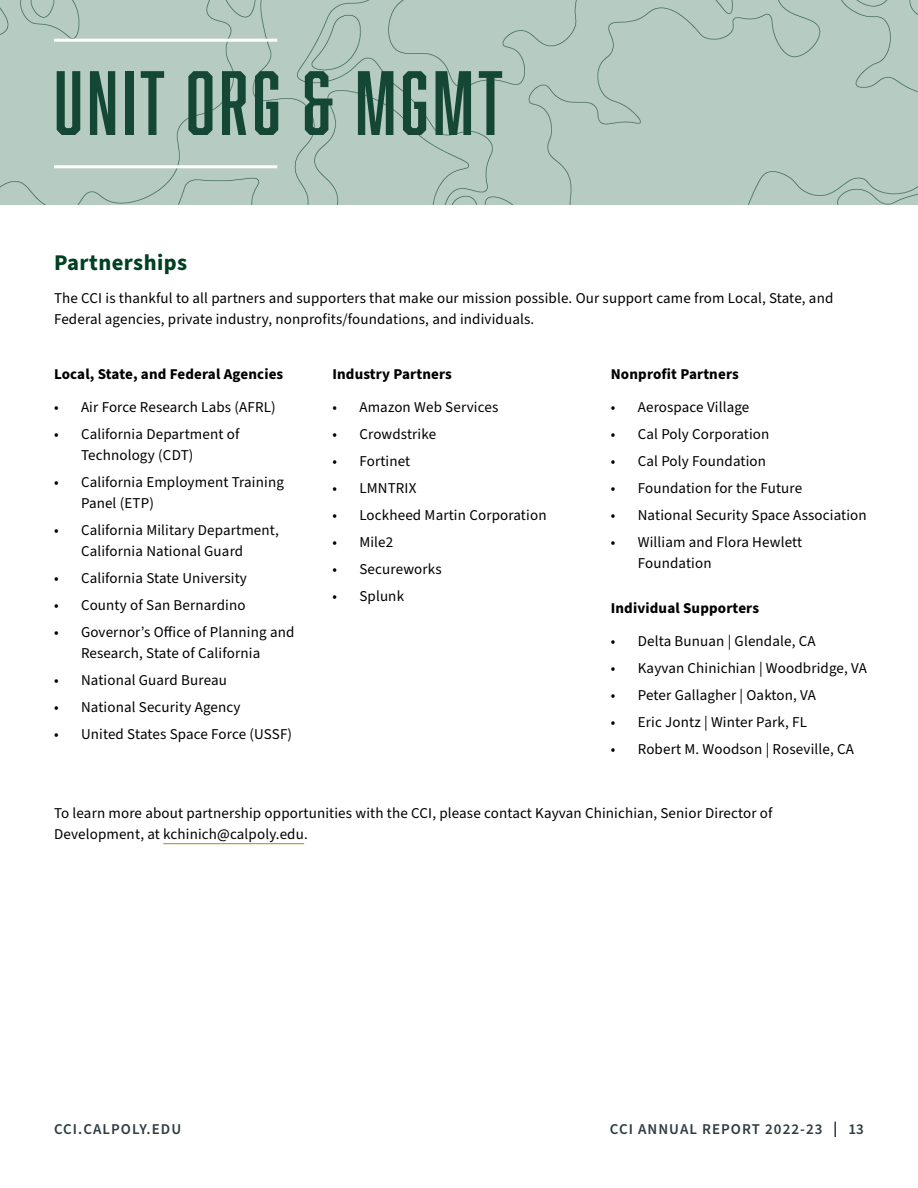
<style>
.page{position:relative;width:918px;height:1188px;background:#fff}
.page>*{position:absolute;margin:0;border:0;box-sizing:border-box;transform-origin:0 0}
.Overview_header__h2{font:84px "Abolition";letter-spacing:.05em;color:#144735}
.Section_sub_subheading__h3{font:700 22.5px "Source Sans Pro";letter-spacing:.02em;color:#004023}
.body_text__p{font:15px/21px "Source Sans Pro";letter-spacing:.01em;color:#000}
.bold_body__h4{font:700 15px "Source Sans Pro";letter-spacing:.01em;color:#000}
.t1{font:600 15px "Source Sans Pro";letter-spacing:.07em;color:#303c42}
</style>
<div class="page">
<svg style="left:834px;top:1122px;width:2px;height:15px"></svg>
<div style="left:0;top:0;width:918px;height:205px;background:#b6ccc2"></div>
<hr style="left:54px;top:39px;width:223px;height:3px;background:#fff">
<hr style="left:54px;top:165px;width:223px;height:3px;background:#fff">
<hr style="left:163px;top:843px;width:141px;height:1px;background:#c7911b">
<h2 class="Overview_header__h2" style="left:54px;top:54px;width:450px">UNIT ORG &amp; MGMT</h2>
<h3 class="Section_sub_subheading__h3" style="left:54px;top:247px;width:135px">Partnerships</h3>
<p class="body_text__p" style="left:54px;top:288px;width:781px">The CCI is thankful to all partners and supporters that make our mission possible. Our support came from Local, State, and<br>Federal agencies, private industry, nonprofits/foundations, and individuals.</p>
<h4 class="bold_body__h4" style="left:54px;top:364px;width:231px">Local, State, and Federal Agencies</h4>
<p class="body_text__p" style="left:54px;top:397px;width:223px">• Air Force Research Labs (AFRL)</p>
<p class="body_text__p" style="left:81px;top:424px;width:160px;text-indent:-27px">• California Department of<br>Technology (CDT)</p>
<p class="body_text__p" style="left:81px;top:472px;width:204px;text-indent:-27px">• California Employment Training<br>Panel (ETP)</p>
<p class="body_text__p" style="left:54px;top:520px;width:226px;text-align:center">• California Military Department,<br>California National Guard</p>
<p class="body_text__p" style="left:54px;top:568px;width:194px">• California State University</p>
<p class="body_text__p" style="left:54px;top:595px;width:193px">• County of San Bernardino</p>
<p class="body_text__p" style="left:54px;top:622px;width:242px;text-align:center">• Governor’s Office of Planning and<br>Research, State of California</p>
<p class="body_text__p" style="left:54px;top:670px;width:174px">• National Guard Bureau</p>
<p class="body_text__p" style="left:54px;top:697px;width:188px">• National Security Agency</p>
<p class="body_text__p" style="left:54px;top:724px;width:240px">• United States Space Force (USSF)</p>
<h4 class="bold_body__h4" style="left:332px;top:364px;width:121px">Industry Partners</h4>
<p class="body_text__p" style="left:332px;top:397px;width:167px">• Amazon Web Services</p>
<p class="body_text__p" style="left:332px;top:424px;width:105px">• Crowdstrike</p>
<p class="body_text__p" style="left:332px;top:451px;width:79px">• Fortinet</p>
<p class="body_text__p" style="left:332px;top:478px;width:86px">• LMNTRIX</p>
<p class="body_text__p" style="left:332px;top:505px;width:216px">• Lockheed Martin Corporation</p>
<p class="body_text__p" style="left:332px;top:532px;width:62px">• Mile2</p>
<p class="body_text__p" style="left:332px;top:559px;width:111px">• Secureworks</p>
<p class="body_text__p" style="left:332px;top:586px;width:73px">• Splunk</p>
<h4 class="bold_body__h4" style="left:611px;top:364px;width:130px">Nonprofit Partners</h4>
<p class="body_text__p" style="left:611px;top:397px;width:140px">• Aerospace Village</p>
<p class="body_text__p" style="left:611px;top:424px;width:160px">• Cal Poly Corporation</p>
<p class="body_text__p" style="left:611px;top:451px;width:157px">• Cal Poly Foundation</p>
<p class="body_text__p" style="left:611px;top:478px;width:193px">• Foundation for the Future</p>
<p class="body_text__p" style="left:611px;top:505px;width:258px">• National Security Space Association</p>
<p class="body_text__p" style="left:638px;top:532px;width:166px;text-indent:-27px">• William and Flora Hewlett<br>Foundation</p>
<h4 class="bold_body__h4" style="left:611px;top:598px;width:150px">Individual Supporters</h4>
<p class="body_text__p" style="left:611px;top:631px;width:206px">• Delta Bunuan | Glendale, CA</p>
<p class="body_text__p" style="left:611px;top:658px;width:258px">• Kayvan Chinichian | Woodbridge, VA</p>
<p class="body_text__p" style="left:611px;top:685px;width:207px">• Peter Gallagher | Oakton, VA</p>
<p class="body_text__p" style="left:611px;top:712px;width:198px">• Eric Jontz | Winter Park, FL</p>
<p class="body_text__p" style="left:611px;top:739px;width:245px">• Robert M. Woodson | Roseville, CA</p>
<p class="body_text__p" style="left:54px;top:803px;width:720px">To learn more about partnership opportunities with the CCI, please contact Kayvan Chinichian, Senior Director of<br>Development, at kchinich@calpoly.edu.</p>
<p class="t1" style="left:54px;top:1119px;width:129px">CCI.CALPOLY.EDU</p>
<p class="t1" style="left:610px;top:1119px;width:214px">CCI ANNUAL REPORT 2022-23</p>
<p class="t1" style="left:848px;top:1119px;width:17px">13</p>
</div>
